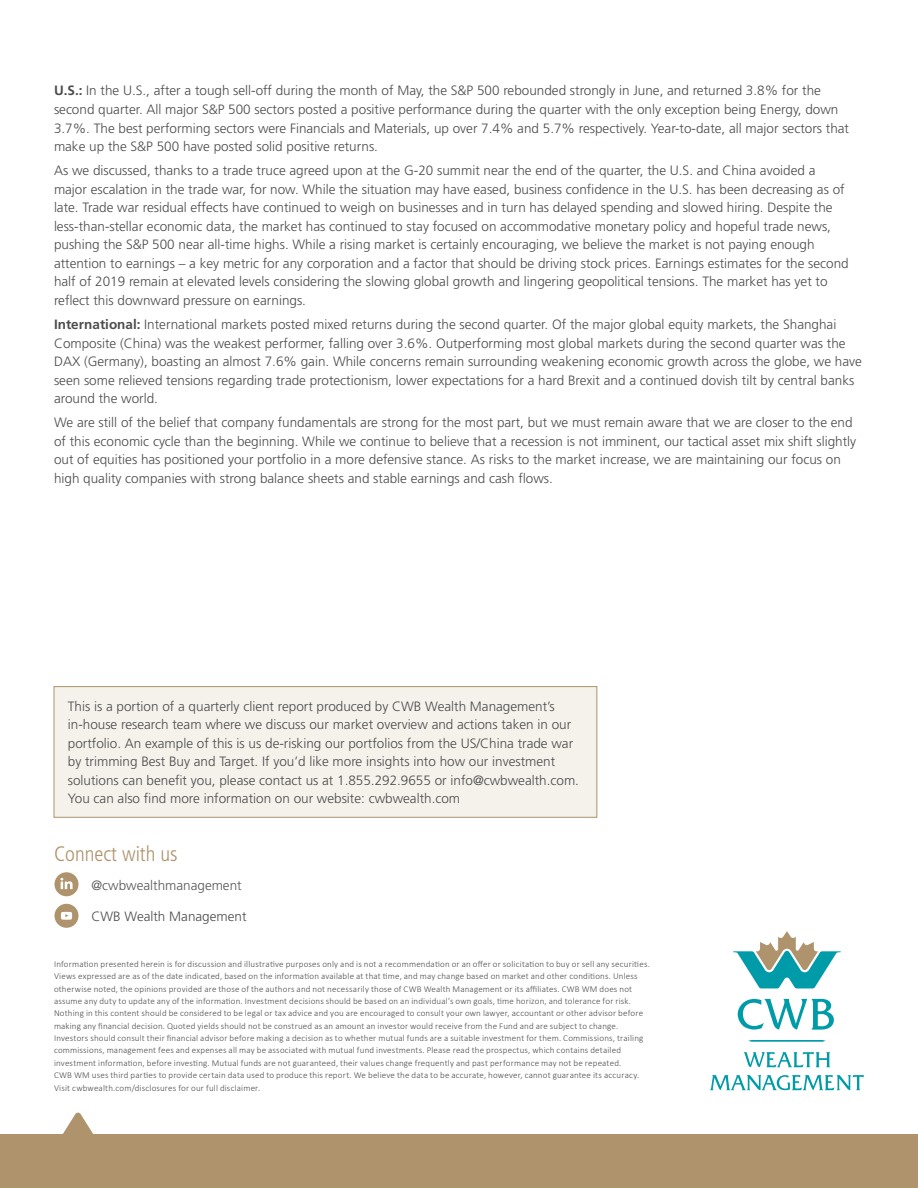
<style>
.page{position:relative;width:918px;height:1188px;background:#fff}
.page>*{position:absolute;margin:0;border:0;box-sizing:border-box;transform-origin:0 0}
.t1{font:300 condensed 21px "Frutiger LT Std";color:#ae936d}
.t2{font:300 13.5px/18.6px "Frutiger LT Std";color:#4b4c4d}
.t3{font:300 13.5px "Frutiger LT Std";color:#57585a}
.t4{font:300 9px/12.3px "Calibri";letter-spacing:.02em;color:#4b4c4d}
.s1{font-weight:700}
</style>
<div class="page">
<svg style="left:748px;top:1040px;width:78px;height:2px"></svg>
<svg style="left:738px;top:999px;width:96px;height:31px"></svg>
<svg style="left:733px;top:931px;width:108px;height:57px"></svg>
<svg style="left:744px;top:1052px;width:86px;height:15px"></svg>
<svg style="left:710px;top:1075px;width:154px;height:15px"></svg>
<div style="left:0;top:1134px;width:918px;height:54px;background:#ae936d"></div>
<svg style="left:63px;top:1113px;width:30px;height:21px"></svg>
<div style="left:54px;top:687px;width:543px;height:130px;background:#f5f1eb"></div>
<div style="left:54px;top:686px;width:543px;height:132px;border:1px solid #ae936d"></div>
<div style="left:55px;top:872px;width:24px;height:24px;background:#ae936d;border-radius:50%"></div>
<svg style="left:60px;top:878px;width:13px;height:11px"></svg>
<div style="left:55px;top:904px;width:24px;height:24px;background:#ae936d;border-radius:50%"></div>
<svg style="left:61px;top:912px;width:11px;height:8px"></svg>
<p class="t2" style="left:54px;top:82px;width:797px"><span class="s1">U.S.:</span> In the U.S., after a tough sell-off during the month of May, the S&amp;P 500 rebounded strongly in June, and returned 3.8% for the second quarter. All major S&amp;P 500 sectors posted a positive performance during the quarter with the only exception being Energy, down 3.7%. The best performing sectors were Financials and Materials, up over 7.4% and 5.7% respectively. Year-to-date, all major sectors that make up the S&amp;P 500 have posted solid positive returns.</p>
<p class="t2" style="left:54px;top:161px;width:796px">As we discussed, thanks to a trade truce agreed upon at the G-20 summit near the end of the quarter, the U.S. and China avoided a major escalation in the trade war, for now. While the situation may have eased, business confidence in the U.S. has been decreasing as of late. Trade war residual effects have continued to weigh on businesses and in turn has delayed spending and slowed hiring. Despite the less-than-stellar economic data, the market has continued to stay focused on accommodative monetary policy and hopeful trade news, pushing the S&amp;P 500 near all-time highs. While a rising market is certainly encouraging, we believe the market is not paying enough attention to earnings – a key metric for any corporation and a factor that should be driving stock prices. Earnings estimates for the second half of 2019 remain at elevated levels considering the slowing global growth and lingering geopolitical tensions. The market has yet to reflect this downward pressure on earnings.</p>
<p class="t2" style="left:54px;top:315px;width:809px"><span class="s1">International:</span> International markets posted mixed returns during the second quarter. Of the major global equity markets, the Shanghai Composite (China) was the weakest performer, falling over 3.6%. Outperforming most global markets during the second quarter was the DAX (Germany), boasting an almost 7.6% gain. While concerns remain surrounding weakening economic growth across the globe, we have seen some relieved tensions regarding trade protectionism, lower expectations for a hard Brexit and a continued dovish tilt by central banks around the world.</p>
<p class="t2" style="left:54px;top:413px;width:804px">We are still of the belief that company fundamentals are strong for the most part, but we must remain aware that we are closer to the end of this economic cycle than the beginning. While we continue to believe that a recession is not imminent, our tactical asset mix shift slightly out of equities has positioned your portfolio in a more defensive stance. As risks to the market increase, we are maintaining our focus on high quality companies with strong balance sheets and stable earnings and cash flows.</p>
<p class="t2" style="left:68px;top:697px;width:513px">This is a portion of a quarterly client report produced by CWB Wealth Management’s in-house research team where we discuss our market overview and actions taken in our portfolio. An example of this is us de-risking our portfolios from the US/China trade war by trimming Best Buy and Target. If you’d like more insights into how our investment solutions can benefit you, please contact us at 1.855.292.9655 or info@cwbwealth.com.<br>You can also find more information on our website: cwbwealth.com</p>
<h1 class="t1" style="left:54px;top:842px;width:125px">Connect with us</h1>
<p class="t3" style="left:91px;top:878px;width:152px">@cwbwealthmanagement</p>
<p class="t2" style="left:91px;top:908px;width:157px">CWB Wealth Management</p>
<p class="t4" style="left:54px;top:958px;width:597px">Information presented herein is for discussion and illustrative purposes only and is not a recommendation or an offer or solicitation to buy or sell any securities.<br>Views expressed are as of the date indicated, based on the information available at that time, and may change based on market and other conditions. Unless otherwise noted, the opinions provided are those of the authors and not necessarily those of CWB Wealth Management or its affiliates. CWB WM does not assume any duty to update any of the information. Investment decisions should be based on an individual’s own goals, time horizon, and tolerance for risk.<br>Nothing in this content should be considered to be legal or tax advice and you are encouraged to consult your own lawyer, accountant or other advisor before making any financial decision. Quoted yields should not be construed as an amount an investor would receive from the Fund and are subject to change.<br>Investors should consult their financial advisor before making a decision as to whether mutual funds are a suitable investment for them. Commissions, trailing commissions, management fees and expenses all may be associated with mutual fund investments. Please read the prospectus, which contains detailed investment information, before investing. Mutual funds are not guaranteed, their values change frequently and past performance may not be repeated.<br>CWB WM uses third parties to provide certain data used to produce this report. We believe the data to be accurate, however, cannot guarantee its accuracy.<br>Visit cwbwealth.com/disclosures for our full disclaimer.</p>
</div>
